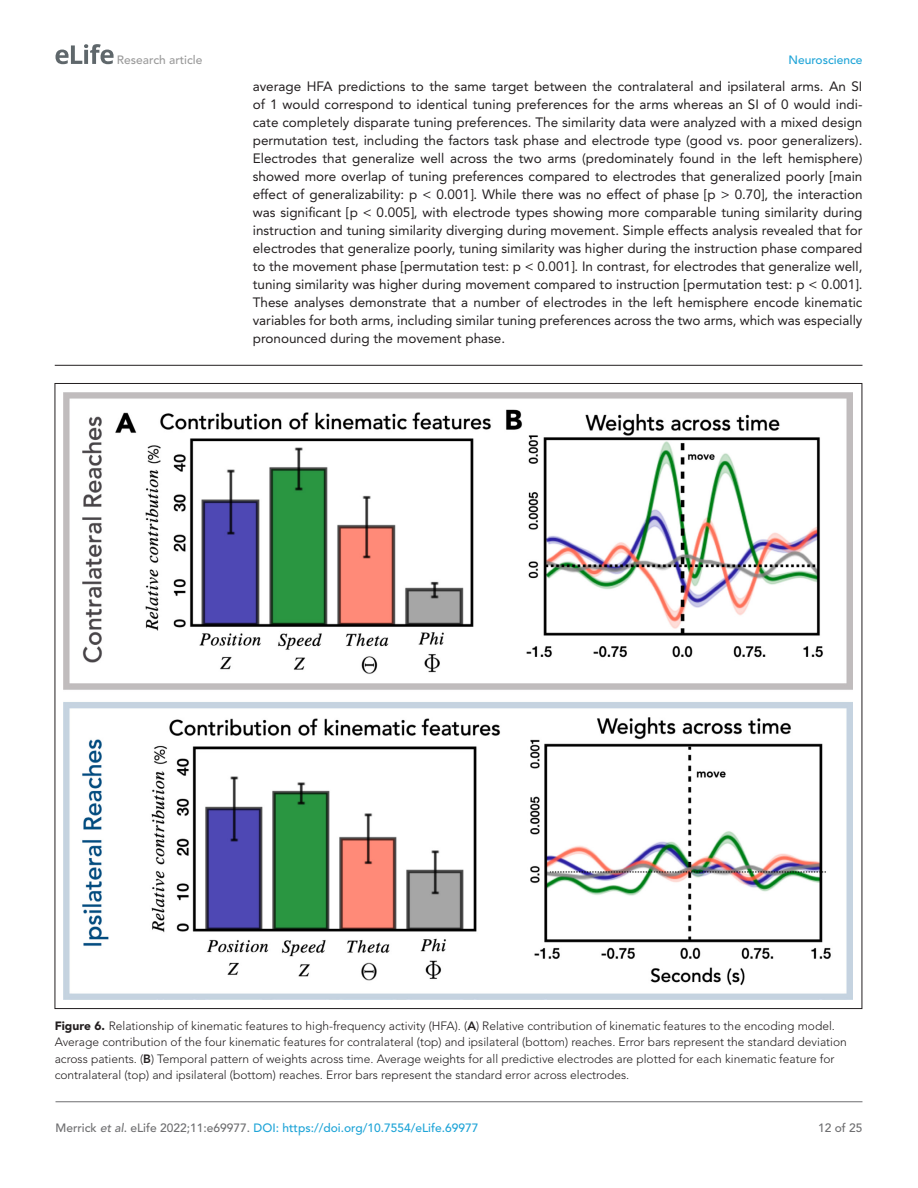
<style>
.page{position:relative;width:918px;height:1188px;background:#fff}
.page>*{position:absolute;margin:0;border:0;box-sizing:border-box;transform-origin:0 0}
.t1{font:13.5px/18px "Avenir LT Std";color:#231f20;text-align:justify}
.t2{font:300 12px/16.5px "Avenir LT Std";color:#231f20}
.t3{font:500 12px "Avenir LT Std";color:#1ea4d7}
.t4{font:500 12px "Avenir LT Std";color:#9a9a9a}
.t5{font:500 12px "Avenir LT Std";color:#6e6e70}
.s1{font-weight:900}
.s2{font-weight:800}
.s3{color:#6e6e70}
.s4{font-style:italic;color:#6e6e70}
</style>
<div class="page">
<svg style="left:56px;top:44px;width:58px;height:20px"></svg>
<hr style="left:56px;top:1101px;width:806px;height:1px;background:#6e6e70">
<hr style="left:55px;top:365px;width:807px;height:1px;background:#231f20">
<img style="left:64px;top:392px;width:789px;height:608px">
<p class="t4" style="left:117px;top:53px;width:87px">Research article</p>
<p class="t3" style="left:788px;top:53px;width:76px">Neuroscience</p>
<p class="t1" style="left:253px;top:78px;width:611px">average HFA predictions to the same target between the contralateral and ipsilateral arms. An SI of 1 would correspond to identical tuning preferences for the arms whereas an SI of 0 would indi&shy;cate completely disparate tuning preferences. The similarity data were analyzed with a mixed design permutation test, including the factors task phase and electrode type (good vs. poor generalizers).<br>Electrodes that generalize well across the two arms (predominately found in the left hemisphere) showed more overlap of tuning preferences compared to electrodes that generalized poorly [main effect of generalizability: p &lt; 0.001]. While there was no effect of phase [p &gt; 0.70], the interaction was significant [p &lt; 0.005], with electrode types showing more comparable tuning similarity during instruction and tuning similarity diverging during movement. Simple effects analysis revealed that for electrodes that generalize poorly, tuning similarity was higher during the instruction phase compared to the movement phase [permutation test: p &lt; 0.001]. In contrast, for electrodes that generalize well, tuning similarity was higher during movement compared to instruction [permutation test: p &lt; 0.001].<br>These analyses demonstrate that a number of electrodes in the left hemisphere encode kinematic variables for both arms, including similar tuning preferences across the two arms, which was especially pronounced during the movement phase.</p>
<p class="t2" style="left:55px;top:1017px;width:794px"><span class="s1">Figure 6.</span> Relationship of kinematic features to high-frequency activity (HFA). (<span class="s2">A</span>) Relative contribution of kinematic features to the encoding model.<br>Average contribution of the four kinematic features for contralateral (top) and ipsilateral (bottom) reaches. Error bars represent the standard deviation across patients. (<span class="s2">B</span>) Temporal pattern of weights across time. Average weights for all predictive electrodes are plotted for each kinematic feature for contralateral (top) and ipsilateral (bottom) reaches. Error bars represent the standard error across electrodes.</p>
<p class="t3" style="left:56px;top:1121px;width:425px"><span class="s3">Merrick</span> <span class="s4">et al</span><span class="s3">. eLife 2022;11:e69977.</span> DOI: https://doi.org/10.7554/eLife.69977</p>
<p class="t5" style="left:818px;top:1121px;width:46px">12 of 25</p>
</div>
